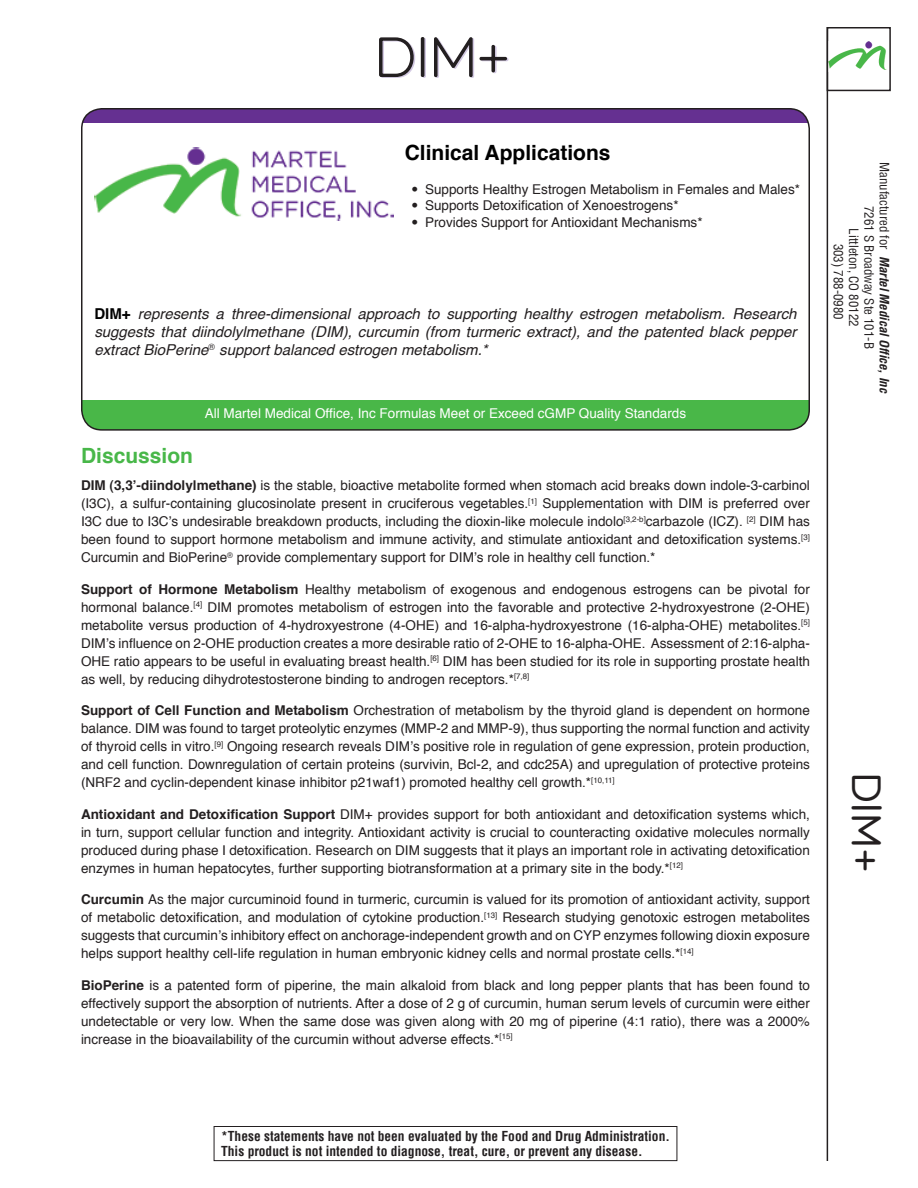
<style>
.page{position:relative;width:918px;height:1188px;background:#fff}
.page>*{position:absolute;margin:0;border:0;box-sizing:border-box;transform-origin:0 0}
.Product_Title{font:300 60px "Hero";color:#231f20}
.Product_Title_Side{font:45px "Hero";color:#231f20}
.Subheader_Clinical_A{font:700 21px "Helvetica";color:#000}
.Subheader{font:700 21px "Helvetica";color:#48b749}
.Text_in_Box{font:italic 15px/18px "Helvetica";color:#231f20;text-align:justify}
.Body_Text{font:13.5px/18px "Helvetica";color:#231f20;text-align:justify}
.t1{font:700 condensed 13.5px/15px "Helvetica";color:#231f20}
.Distributor_Statemen{font:13.5px "Helvetica";color:#fff}
.t2{font:condensed 12.6px "Helvetica";color:#231f20}
.t3{font:italic 700 condensed 12.6px "Helvetica";color:#231f20}
.s1{font-family:"Trade Gothic LT Std"}
.s2{font-weight:700;font-style:normal;color:#000}
.s3{font-weight:700}
.s4{font-weight:400;font-style:normal}
</style>
<div class="page">
<hr style="left:827px;top:27px;width:1px;height:1134px;background:#231f20">
<img style="left:830px;top:42px;width:57px;height:28px">
<div style="left:827px;top:27px;width:64px;height:64px;border:2px solid #231f20"></div>
<div style="left:82px;top:401px;width:727px;height:29px;background:#49b748"></div>
<div style="left:82px;top:109px;width:727px;height:14px;background:#653091"></div>
<svg style="left:379px;top:37px;width:47px;height:41px"></svg>
<svg style="left:434px;top:37px;width:75px;height:41px"></svg>
<div style="left:214px;top:1126px;width:463px;height:35px;border:1px solid #231f20"></div>
<img style="left:94px;top:147px;width:299px;height:74px">
<p class="Product_Title" style="left:377px;top:27px;width:136px">DIM+</p>
<p class="Subheader_Clinical_A" style="left:405px;top:136px;width:207px">Clinical Applications</p>
<p class="Body_Text" style="left:412px;top:180px;width:390px"><span class="s1">•</span> Supports Healthy Estrogen Metabolism in Females and Males*</p>
<p class="Body_Text" style="left:412px;top:197px;width:269px"><span class="s1">•</span> Supports Detoxification of Xenoestrogens*</p>
<p class="Body_Text" style="left:412px;top:213px;width:293px"><span class="s1">•</span> Provides Support for Antioxidant Mechanisms*</p>
<p class="Text_in_Box" style="left:94px;top:305px;width:704px"><span class="s2">DIM+</span> represents a three-dimensional approach to supporting healthy estrogen metabolism. Research suggests that diindolylmethane (DIM), curcumin (from turmeric extract), and the patented black pepper extract BioPerine<sup>®</sup> support balanced estrogen metabolism.*</p>
<p class="Distributor_Statemen" style="left:205px;top:403px;width:483px">All Martel Medical Office, Inc Formulas Meet or Exceed cGMP Quality Standards</p>
<p class="Subheader" style="left:81px;top:439px;width:114px">Discussion</p>
<p class="Body_Text" style="left:81px;top:477px;width:731px"><span class="s3">DIM (3,3’-diindolylmethane)</span> is the stable, bioactive metabolite formed when stomach acid breaks down indole-3-carbinol (I3C), a sulfur-containing glucosinolate present in cruciferous vegetables.<sup>[1]</sup> Supplementation with DIM is preferred over I3C due to I3C’s undesirable breakdown products, including the dioxin-like molecule indolo<sup>[3,2-b]</sup>carbazole (ICZ). <sup>[2]</sup> DIM has been found to support hormone metabolism and immune activity, and stimulate antioxidant and detoxification systems.<sup>[3] </sup>Curcumin and BioPerine<sup>®</sup> provide complementary support for DIM’s role in healthy cell function.*</p>
<p class="Body_Text" style="left:81px;top:580px;width:731px"><span class="s3">Support of Hormone Metabolism</span> Healthy metabolism of exogenous and endogenous estrogens can be pivotal for hormonal balance.<sup>[4]</sup> DIM promotes metabolism of estrogen into the favorable and protective 2-hydroxyestrone (2-OHE) metabolite versus production of 4-hydroxyestrone (4-OHE) and 16-alpha-hydroxyestrone (16-alpha-OHE) metabolites.<sup>[5] </sup>DIM’s influence on 2-OHE production creates a more desirable ratio of 2-OHE to 16-alpha-OHE. Assessment of 2:16-alpha-OHE ratio appears to be useful in evaluating breast health.<sup>[6]</sup> DIM has been studied for its role in supporting prostate health as well, by reducing dihydrotestosterone binding to androgen receptors.*<sup>[7,8]</sup></p>
<p class="Body_Text" style="left:81px;top:702px;width:730px"><span class="s3">Support of Cell Function and Metabolism</span> Orchestration of metabolism by the thyroid gland is dependent on hormone balance. DIM was found to target proteolytic enzymes (MMP-2 and MMP-9), thus supporting the normal function and activity of thyroid cells in vitro.<sup>[9]</sup> Ongoing research reveals DIM’s positive role in regulation of gene expression, protein production, and cell function. Downregulation of certain proteins (survivin, Bcl-2, and cdc25A) and upregulation of protective proteins (NRF2 and cyclin-dependent kinase inhibitor p21waf1) promoted healthy cell growth.*<sup>[10,11]</sup></p>
<p class="Body_Text" style="left:81px;top:805px;width:730px"><span class="s3">Antioxidant and Detoxification Support</span> DIM+ provides support for both antioxidant and detoxification systems which, in turn, support cellular function and integrity. Antioxidant activity is crucial to counteracting oxidative molecules normally produced during phase I detoxification. Research on DIM suggests that it plays an important role in activating detoxification enzymes in human hepatocytes, further supporting biotransformation at a primary site in the body.*<sup>[12]</sup></p>
<p class="Body_Text" style="left:81px;top:891px;width:730px"><span class="s3">Curcumin</span> As the major curcuminoid found in turmeric, curcumin is valued for its promotion of antioxidant activity, support of metabolic detoxification, and modulation of cytokine production.<sup>[13]</sup> Research studying genotoxic estrogen metabolites suggests that curcumin’s inhibitory effect on anchorage-independent growth and on CYP enzymes following dioxin exposure helps support healthy cell-life regulation in human embryonic kidney cells and normal prostate cells.*<sup>[14]</sup></p>
<p class="Body_Text" style="left:81px;top:976px;width:730px"><span class="s3">BioPerine</span> is a patented form of piperine, the main alkaloid from black and long pepper plants that has been found to effectively support the absorption of nutrients. After a dose of 2 g of curcumin, human serum levels of curcumin were either undetectable or very low. When the same dose was given along with 20 mg of piperine (4:1 ratio), there was a 2000% increase in the bioavailability of the curcumin without adverse effects.*<sup>[15]</sup></p>
<p class="t3" style="left:893px;top:162px;width:233px;rotate:90deg"><span class="s4">Manufactured for</span> Martel Medical Office, Inc</p>
<p class="t2" style="left:877px;top:206px;width:144px;rotate:90deg">7261 S Broadway Ste 101-B</p>
<p class="t2" style="left:862px;top:228px;width:100px;rotate:90deg">Littleton, CO 80122</p>
<p class="t2" style="left:847px;top:244px;width:78px;rotate:90deg">303) 788-0980</p>
<p class="Product_Title_Side" style="left:890px;top:774px;width:101px;rotate:90deg">DIM+</p>
<p class="t1" style="left:221px;top:1129px;width:450px">*These statements have not been evaluated by the Food and Drug Administration.<br>This product is not intended to diagnose, treat, cure, or prevent any disease.</p>
</div>
